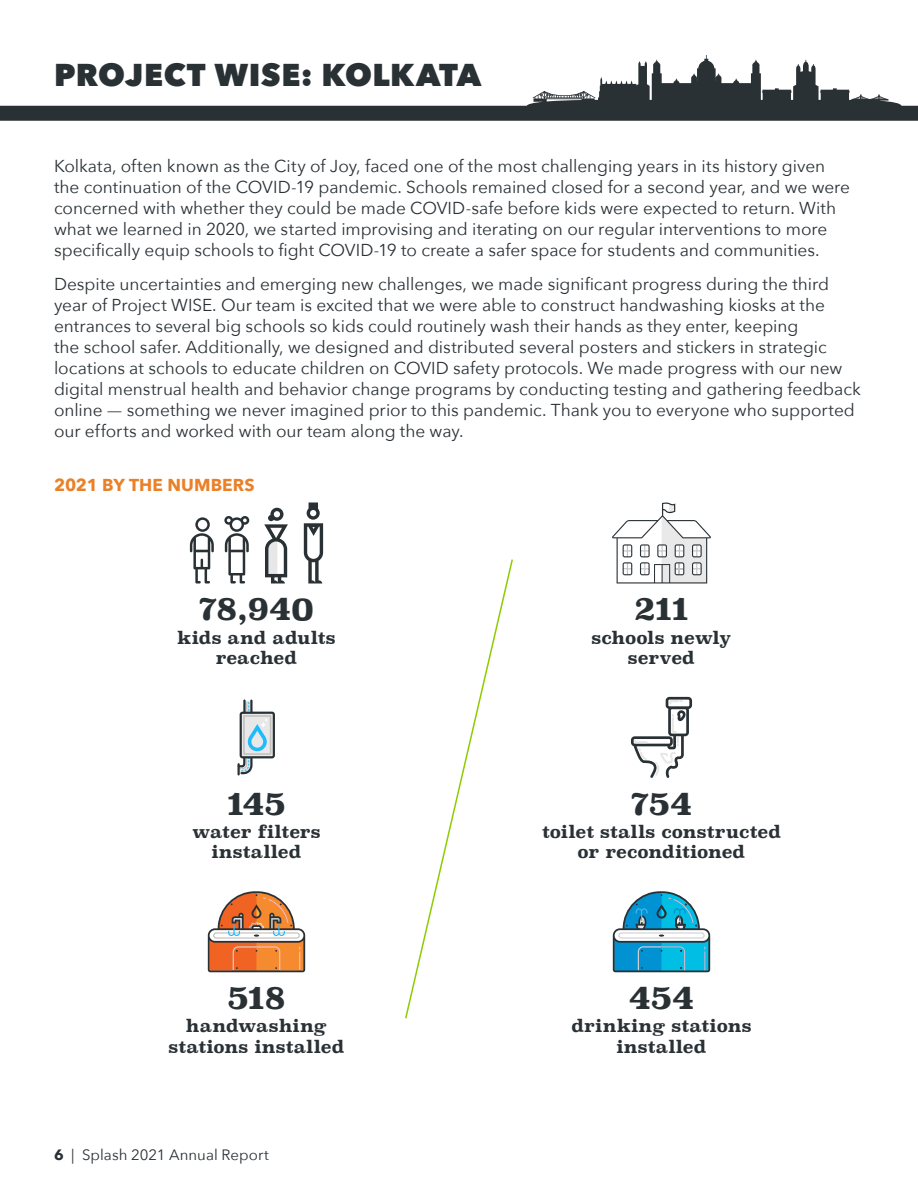
<style>
.page{position:relative;width:918px;height:1188px;background:#fff}
.page>*{position:absolute;margin:0;border:0;box-sizing:border-box;transform-origin:0 0}
.Impact-Numbers{font:700 32.25px "Superclarendon";letter-spacing:-.025em;color:#2a3135}
.t1{font:800 31.5px "Avenir Next";letter-spacing:.015em;color:#2a3135}
.t2{font:17.25px/21px "Avenir Next";letter-spacing:-.005em;color:#2a3135}
.Impact-Numbers-2{font:700 17.25px/20.2px "Superclarendon";color:#2a3135;text-align:center}
.t3{font:700 17.25px "Avenir Next";letter-spacing:.01em;color:#ea8028}
.t4{font:15px "Avenir Next";color:#2a3135}
.s1{font-weight:700}
</style>
<div class="page">
<div style="left:0;top:106px;width:918px;height:15px;background:#2a3135"></div>
<svg style="left:527px;top:55px;width:375px;height:51px"></svg>
<svg style="left:190px;top:517px;width:24px;height:67px"></svg>
<svg style="left:224px;top:516px;width:25px;height:68px"></svg>
<svg style="left:304px;top:502px;width:19px;height:82px"></svg>
<svg style="left:264px;top:508px;width:24px;height:76px"></svg>
<svg style="left:612px;top:502px;width:99px;height:81px"></svg>
<hr style="left:243px;top:699px;width:3px;height:15px;background:#2a3135">
<svg style="left:238px;top:700px;width:37px;height:75px"></svg>
<svg style="left:631px;top:697px;width:61px;height:81px"></svg>
<svg style="left:208px;top:891px;width:97px;height:81px"></svg>
<svg style="left:613px;top:891px;width:97px;height:81px"></svg>
<svg style="left:405px;top:559px;width:108px;height:460px"></svg>
<h1 class="t1" style="left:54px;top:55px;width:429px">PROJECT WISE: KOLKATA</h1>
<p class="t2" style="left:54px;top:155px;width:798px">Kolkata, often known as the City of Joy, faced one of the most challenging years in its history given the continuation of the COVID-19 pandemic. Schools remained closed for a second year, and we were concerned with whether they could be made COVID-safe before kids were expected to return. With what we learned in 2020, we started improvising and iterating on our regular interventions to more specifically equip schools to fight COVID-19 to create a safer space for students and communities.</p>
<p class="t2" style="left:54px;top:273px;width:808px">Despite uncertainties and emerging new challenges, we made significant progress during the third year of Project WISE. Our team is excited that we were able to construct handwashing kiosks at the entrances to several big schools so kids could routinely wash their hands as they enter, keeping<br>the school safer. Additionally, we designed and distributed several posters and stickers in strategic locations at schools to educate children on COVID safety protocols. We made progress with our new digital menstrual health and behavior change programs by conducting testing and gathering feedback online — something we never imagined prior to this pandemic. Thank you to everyone who supported our efforts and worked with our team along the way.</p>
<h3 class="t3" style="left:54px;top:470px;width:202px">2021 BY THE NUMBERS</h3>
<p class="Impact-Numbers" style="left:199px;top:585px;width:117px">78,940</p>
<p class="Impact-Numbers" style="left:634px;top:585px;width:57px">211</p>
<p class="Impact-Numbers-2" style="left:177px;top:628px;width:160px">kids and adults reached</p>
<p class="Impact-Numbers-2" style="left:592px;top:628px;width:141px">schools newly served</p>
<p class="Impact-Numbers" style="left:227px;top:779px;width:61px">145</p>
<p class="Impact-Numbers" style="left:631px;top:779px;width:63px">754</p>
<p class="Impact-Numbers-2" style="left:192px;top:822px;width:130px">water filters installed</p>
<p class="Impact-Numbers-2" style="left:542px;top:822px;width:241px">toilet stalls constructed or reconditioned</p>
<p class="Impact-Numbers" style="left:227px;top:974px;width:60px">518</p>
<p class="Impact-Numbers" style="left:628px;top:974px;width:68px">454</p>
<p class="Impact-Numbers-2" style="left:168px;top:1017px;width:178px">handwashing stations installed</p>
<p class="Impact-Numbers-2" style="left:571px;top:1017px;width:182px">drinking stations installed</p>
<p class="t4" style="left:54px;top:1142px;width:217px"><span class="s1">6</span> | Splash 2021 Annual Report</p>
</div>
